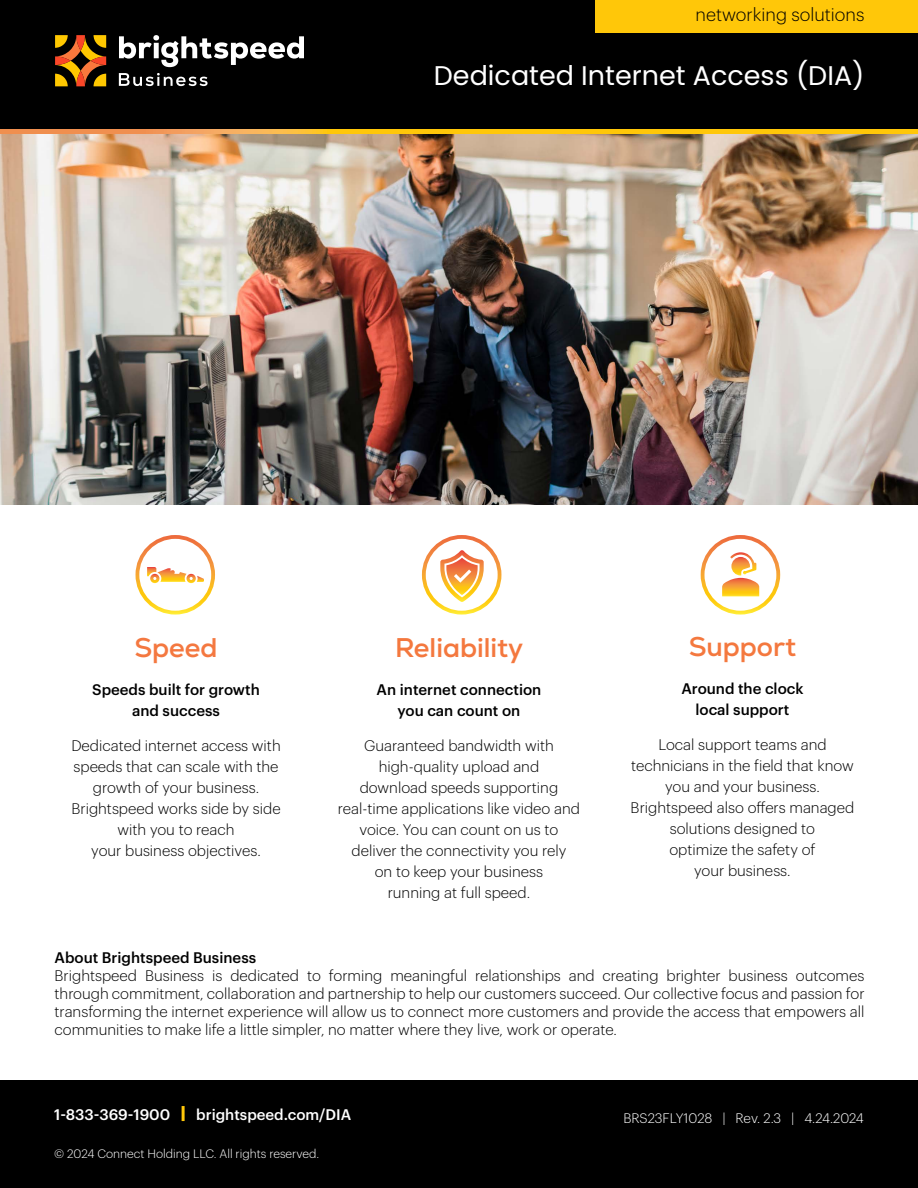
<style>
.page{position:relative;width:918px;height:1188px;background:#fff}
.page>*{position:absolute;margin:0;border:0;box-sizing:border-box;transform-origin:0 0}
.t1{font:27px "Poppins";color:#fff}
.t2{font:700 27px "Nexa";color:#f4783e}
.t3{font:700 27px "Nexa";color:#f47840}
.t4{font:300 18px "Graphik";color:#000}
.t5{font:300 15px/21px "Graphik";color:#000;text-align:center}
.t6{font:500 15px/21px "Graphik";color:#000;text-align:center}
.t7{font:500 15px "Graphik";color:#fff}
.t8{font:300 13.5px "Graphik";color:#fff}
.t9{font:300 12px "Graphik";color:#fff}
</style>
<div class="page">
<div style="left:0;top:0;width:918px;height:135px;background:#000"></div>
<div style="left:0;top:1080px;width:918px;height:108px;background:#000"></div>
<hr style="left:182px;top:1106px;width:3px;height:15px;background:#ffc709">
<div style="left:595px;top:0;width:323px;height:32px;background:#ffc709"></div>
<svg style="left:0;top:129px;width:918px;height:6px;background:#efb432"></svg>
<svg style="left:55px;top:35px;width:51px;height:51px"></svg>
<svg style="left:119px;top:35px;width:185px;height:32px"></svg>
<svg style="left:119px;top:73px;width:89px;height:13px"></svg>
<img style="left:0;top:135px;width:918px;height:369px">
<div style="left:701px;top:535px;width:79px;height:80px;border:4px solid #fff;border-radius:50%"></div>
<svg style="left:722px;top:552px;width:37px;height:44px"></svg>
<div style="left:136px;top:535px;width:79px;height:80px;border:4px solid #fff;border-radius:50%"></div>
<svg style="left:147px;top:567px;width:57px;height:16px"></svg>
<div style="left:422px;top:535px;width:79px;height:80px;border:4px solid #fff;border-radius:50%"></div>
<svg style="left:440px;top:550px;width:44px;height:52px"></svg>
<p class="t4" style="left:696px;top:2px;width:170px">networking solutions</p>
<h1 class="t1" style="left:434px;top:60px;width:432px">Dedicated Internet Access (DIA)</h1>
<h1 class="t3" style="left:135px;top:631px;width:84px">Speed</h1>
<p class="t6" style="left:92px;top:678px;width:169px">Speeds built for growth and success</p>
<p class="t5" style="left:71px;top:734px;width:211px">Dedicated internet access with speeds that can scale with the growth of your business.<br>Brightspeed works side by side with you to reach<br>your business objectives.</p>
<h1 class="t2" style="left:395px;top:631px;width:130px">Reliability</h1>
<p class="t6" style="left:377px;top:678px;width:166px">An internet connection you can count on</p>
<p class="t5" style="left:338px;top:734px;width:244px">Guaranteed bandwidth with high-quality upload and<br>download speeds supporting real-time applications like video and voice. You can count on us to deliver the connectivity you rely<br>on to keep your business<br>running at full speed.</p>
<h1 class="t2" style="left:689px;top:630px;width:109px">Support</h1>
<p class="t6" style="left:681px;top:677px;width:124px">Around the clock local support</p>
<p class="t5" style="left:631px;top:733px;width:225px">Local support teams and technicians in the field that know you and your business.<br>Brightspeed also offers managed solutions designed to<br>optimize the safety of<br>your business.</p>
<p class="t6" style="left:55px;top:945px;width:203px">About Brightspeed Business</p>
<p class="t5" style="left:55px;top:965px;width:811px;line-height:18px;text-align:justify">Brightspeed Business is dedicated to forming meaningful relationships and creating brighter business outcomes through commitment, collaboration and partnership to help our customers succeed. Our collective focus and passion for transforming the internet experience will allow us to connect more customers and provide the access that empowers all communities to make life a little simpler, no matter where they live, work or operate.</p>
<p class="t7" style="left:54px;top:1103px;width:118px">1-833-369-1900</p>
<p class="t7" style="left:196px;top:1103px;width:157px">brightspeed.com/DIA</p>
<p class="t9" style="left:54px;top:1145px;width:267px">© 2024 Connect Holding LLC. All rights reserved.</p>
<p class="t8" style="left:623px;top:1108px;width:242px">BRS23FLY1028 | Rev. 2.3 | 4.24.2024</p>
</div>
